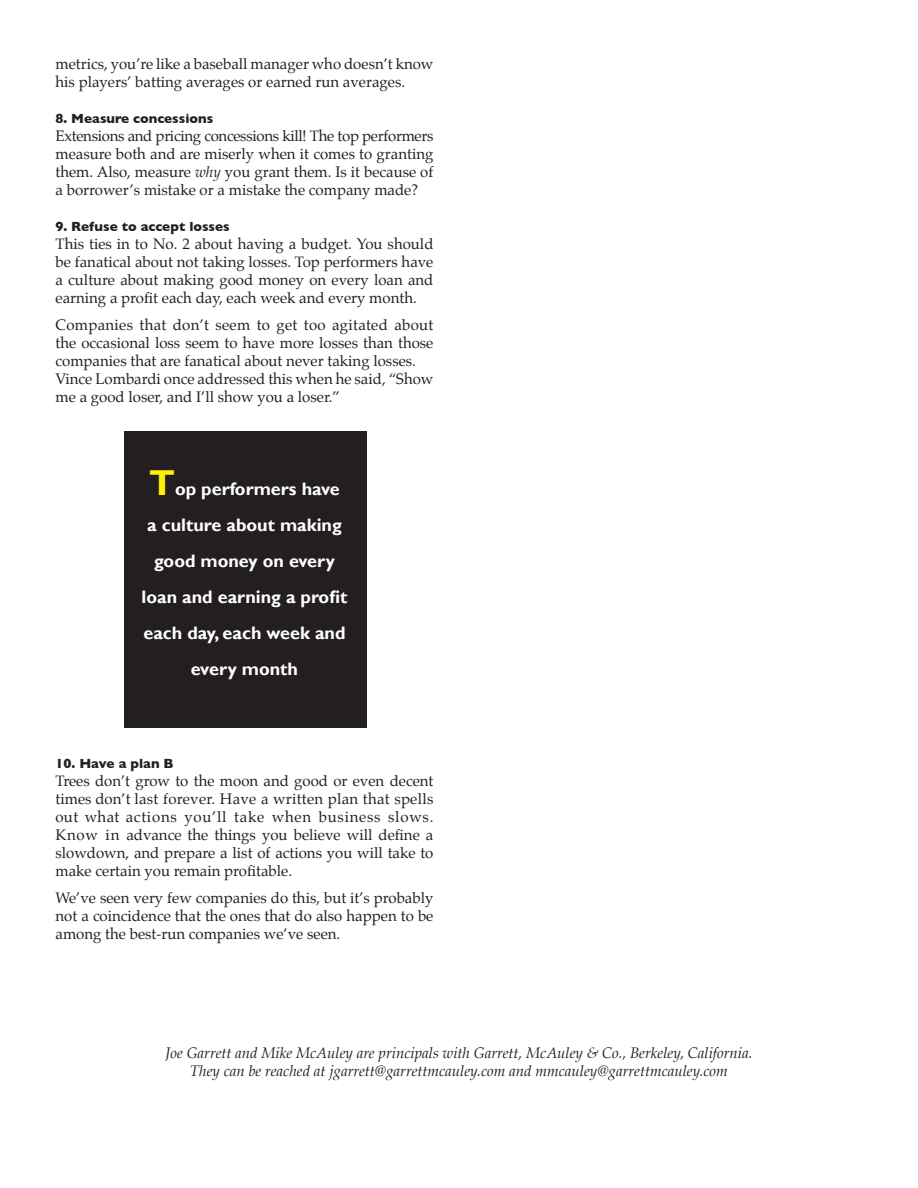
<style>
.page{position:relative;width:918px;height:1188px;background:#fff}
.page>*{position:absolute;margin:0;border:0;box-sizing:border-box;transform-origin:0 0}
.t1{font:700 18px "Gill Sans";color:#fff}
.t2{font:15px/18px "Palatino";color:#231f20;text-align:justify}
.t3{font:italic 15px "Palatino";color:#231f20}
.t4{font:700 13.5px "Gill Sans";color:#231f20}
.s1{font-style:italic}
.s2{font-size:36px;color:#fff101}
</style>
<div class="page">
<div style="left:124px;top:431px;width:243px;height:297px;background:#231f20"></div>
<p class="t2" style="left:56px;top:55px;width:379px">metrics, you’re like a baseball manager who doesn’t know his players’ batting averages or earned run averages.</p>
<p class="t4" style="left:56px;top:111px;width:159px">8. Measure concessions</p>
<p class="t2" style="left:56px;top:127px;width:380px">Extensions and pricing concessions kill! The top performers measure both and are miserly when it comes to granting them. Also, measure <span class="s1">why</span> you grant them. Is it because of a borrower’s mistake or a mistake the company made?</p>
<p class="t4" style="left:56px;top:219px;width:176px">9. Refuse to accept losses</p>
<p class="t2" style="left:56px;top:235px;width:380px">This ties in to No. 2 about having a budget. You should be fanatical about not taking losses. Top performers have a culture about making good money on every loan and earning a profit each day, each week and every month.</p>
<p class="t2" style="left:56px;top:316px;width:379px">Companies that don’t seem to get too agitated about the occasional loss seem to have more losses than those companies that are fanatical about never taking losses.</p>
<p class="t2" style="left:56px;top:370px;width:380px">Vince Lombardi once addressed this when he said, “Show me a good loser, and I’ll show you a loser.”</p>
<p class="t1" style="left:149px;top:478px;width:192px"><span class="s2">T</span>op performers have</p>
<p class="t1" style="left:147px;top:514px;width:196px">a culture about making</p>
<p class="t1" style="left:154px;top:550px;width:182px">good money on every</p>
<p class="t1" style="left:142px;top:586px;width:207px">loan and earning a profit</p>
<p class="t1" style="left:143px;top:622px;width:204px">each day, each week and</p>
<p class="t1" style="left:191px;top:658px;width:109px">every month</p>
<p class="t4" style="left:56px;top:755px;width:120px">10. Have a plan B</p>
<p class="t2" style="left:56px;top:772px;width:380px">Trees don’t grow to the moon and good or even decent times don’t last forever. Have a written plan that spells out what actions you’ll take when business slows.<br>Know in advance the things you believe will define a slowdown, and prepare a list of actions you will take to make certain you remain profitable.</p>
<p class="t2" style="left:56px;top:889px;width:380px">We’ve seen very few companies do this, but it’s probably not a coincidence that the ones that do also happen to be among the best-run companies we’ve seen.</p>
<p class="t3" style="left:166px;top:1041px;width:588px">Joe Garrett and Mike McAuley are principals with Garrett, McAuley &amp; Co., Berkeley, California.</p>
<p class="t3" style="left:190px;top:1059px;width:539px">They can be reached at jgarrett@garrettmcauley.com and mmcauley@garrettmcauley.com</p>
</div>
